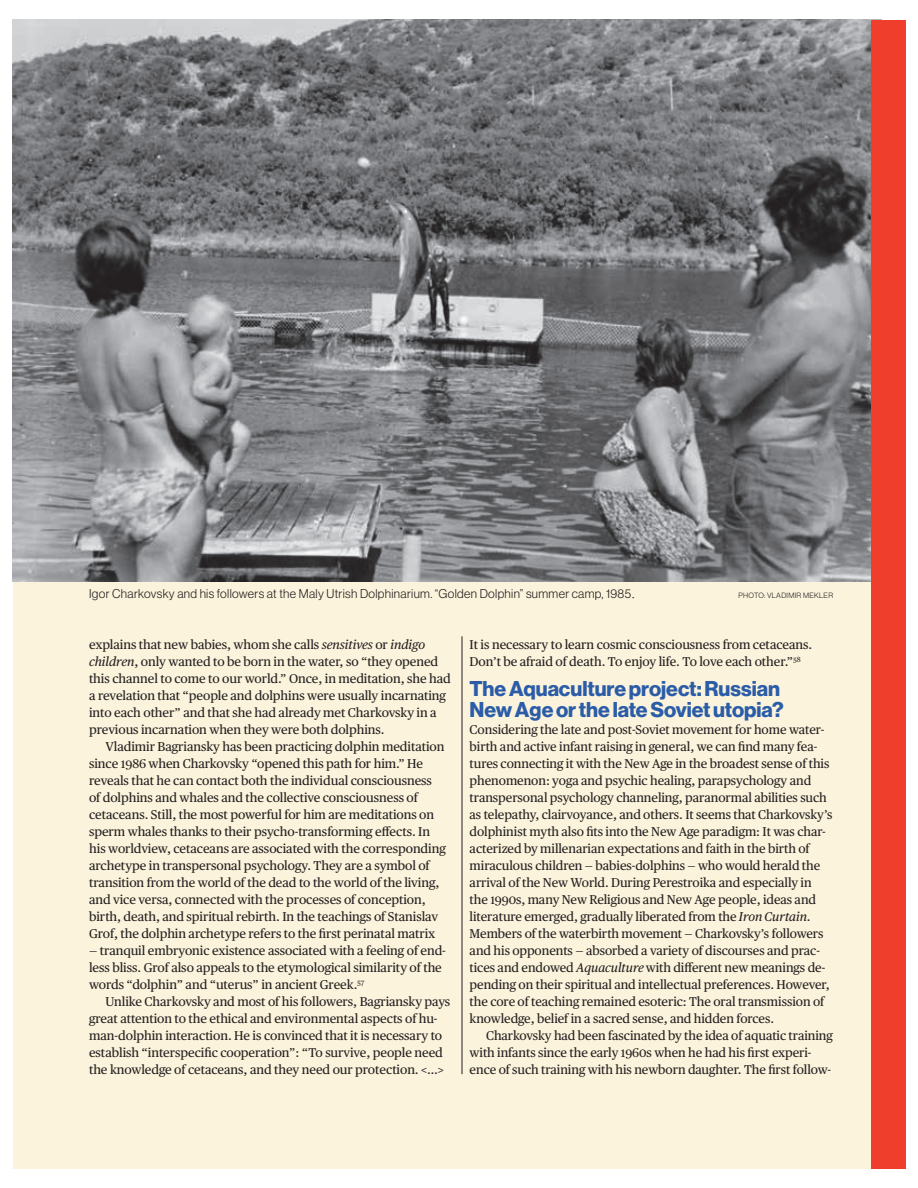
<style>
.page{position:relative;width:918px;height:1188px;background:#fff}
.page>*{position:absolute;margin:0;border:0;box-sizing:border-box;transform-origin:0 0}
.t1{font:21px/21px "N Haas Grotesk DS Pro 75 Bd";color:#2a5ca8}
.t2{font:12.75px/17px "Publico Text";letter-spacing:-.005em;color:#231f20}
.t3{font:12.45px "N Haas Grotesk DS Pro 45 Lt";letter-spacing:.025em;color:#231f20}
.t4{font:7.5px "N Haas Grotesk DS Pro 45 Lt";letter-spacing:.045em;color:#231f20}
.s1{font-family:"Times New Roman";font-size:15px}
.s2{font-style:italic}
</style>
<div class="page">
<div style="left:13px;top:20px;width:892px;height:1148px;background:#fbf3db"></div>
<hr style="left:462px;top:636px;width:1px;height:438px;background:#231f20">
<img style="left:13px;top:20px;width:858px;height:561px">
<div style="left:871px;top:20px;width:34px;height:1148px;background:#ef3f2c"></div>
<p class="t3" style="left:89px;top:589px;width:548px">Igor Charkovsky and his followers at the Maly Utrish Dolphinarium. “Golden Dolphin” summer camp, 1985<span class="s1">.</span></p>
<p class="t4" style="left:739px;top:593px;width:96px">PHOTO: VLADIMIR MEKLER</p>
<p class="t2" style="left:89px;top:637px;width:363px">explains that new babies, whom she calls <span class="s2">sensitives</span> or <span class="s2">indigo children</span>, only wanted to be born in the water, so “they opened this channel to come to our world.” Once, in meditation, she had a revelation that “people and dolphins were usually incarnating into each other” and that she had already met Charkovsky in a previous incarnation when they were both dolphins.</p>
<p class="t2" style="left:89px;top:739px;width:358px;text-indent:16px">Vladimir Bagriansky has been practicing dolphin meditation since 1986 when Charkovsky “opened this path for him.” He reveals that he can contact both the individual consciousness of dolphins and whales and the collective consciousness of cetaceans. Still, the most powerful for him are meditations on sperm whales thanks to their psycho-transforming effects. In his worldview, cetaceans are associated with the corresponding archetype in transpersonal psychology. They are a symbol of transition from the world of the dead to the world of the living, and vice versa, connected with the processes of conception, birth, death, and spiritual rebirth. In the teachings of Stanislav Grof, the dolphin archetype refers to the first perinatal matrix</p>
<p class="t2" style="left:89px;top:943px;width:358px">— tranquil embryonic existence associated with a feeling of end&shy;less bliss. Grof also appeals to the etymological similarity of the words “dolphin” and “uterus” in ancient Greek.<sup>57</sup></p>
<p class="t2" style="left:89px;top:995px;width:363px;text-indent:16px">Unlike Charkovsky and most of his followers, Bagriansky pays great attention to the ethical and environmental aspects of hu&shy;man-dolphin interaction. He is convinced that it is necessary to establish “interspecific cooperation”: “To survive, people need the knowledge of cetaceans, and they need our protection. &lt;…&gt;</p>
<p class="t2" style="left:470px;top:637px;width:344px">It is necessary to learn cosmic consciousness from cetaceans.<br>Don’t be afraid of death. To enjoy life. To love each other.”<sup>58</sup></p>
<h1 class="t1" style="left:470px;top:680px;width:316px">The Aquaculture project: Russian<br>New Age or the late Soviet utopia?</h1>
<p class="t2" style="left:470px;top:722px;width:364px">Considering the late and post-Soviet movement for home water&shy;birth and active infant raising in general, we can find many fea&shy;tures connecting it with the New Age in the broadest sense of this phenomenon: yoga and psychic healing, parapsychology and transpersonal psychology channeling, paranormal abilities such as telepathy, clairvoyance, and others. It seems that Charkovsky’s dolphinist myth also fits into the New Age paradigm: It was char&shy;acterized by millenarian expectations and faith in the birth of miraculous children — babies-dolphins — who would herald the arrival of the New World. During Perestroika and especially in the 1990s, many New Religious and New Age people, ideas and literature emerged, gradually liberated from the <span class="s2">Iron Curtain</span>.<br>Members of the waterbirth movement — Charkovsky’s followers and his opponents — absorbed a variety of discourses and prac&shy;tices and endowed <span class="s2">Aquaculture</span> with different new meanings de&shy;pending on their spiritual and intellectual preferences. However, the core of teaching remained esoteric: The oral transmission of knowledge, belief in a sacred sense, and hidden forces.</p>
<p class="t2" style="left:470px;top:1029px;width:365px;text-indent:16px">Charkovsky had been fascinated by the idea of aquatic training with infants since the early 1960s when he had his first experi&shy;ence of such training with his newborn daughter. The first follow-</p>
</div>
